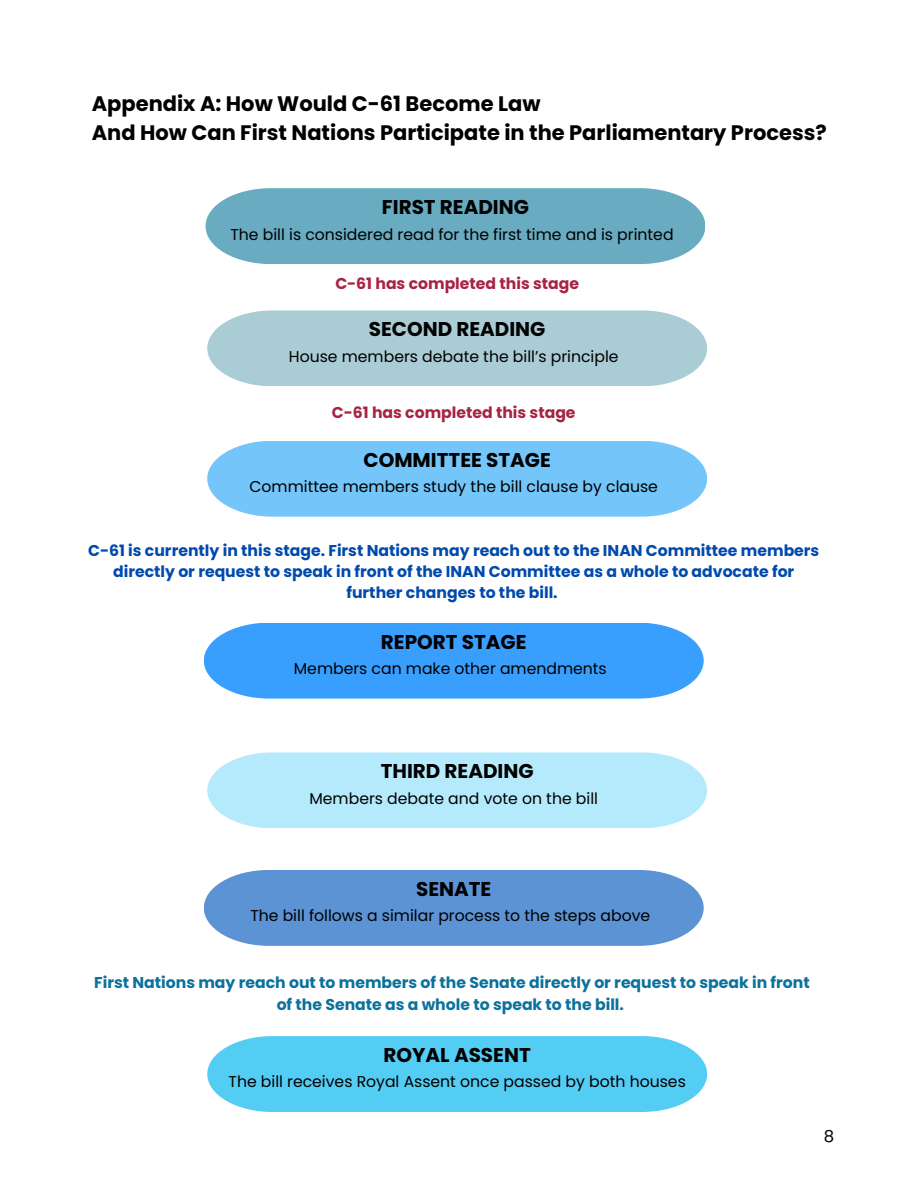
<style>
.page{position:relative;width:918px;height:1188px;background:#fff}
.page>*{position:absolute;margin:0;border:0;box-sizing:border-box;transform-origin:0 0}
.t1{font:700 21px/29.2px "Poppins";color:#000}
.t2{font:700 19.95px "Poppins";color:#000}
.t3{font:16.5px "Poppins";color:#000}
.t4{font:15.6px "Poppins";color:#000}
.t5{font:700 15.6px/21.3px "Poppins";color:#004aad;text-align:center}
.t6{font:700 15.6px/21.3px "Poppins";color:#0a729c;text-align:center}
.t7{font:700 15.6px "Poppins";color:#a82342}
</style>
<div class="page">
<div style="left:206px;top:188px;width:499px;height:76px;background:#69abc1"></div>
<div style="left:207px;top:310px;width:500px;height:76px;background:#aaccd4"></div>
<svg style="left:207px;top:441px;width:500px;height:76px;background:#7cc8f9"></svg>
<svg style="left:204px;top:623px;width:500px;height:76px;background:#44a4ff"></svg>
<div style="left:207px;top:752px;width:500px;height:76px;background:#b4eafc"></div>
<svg style="left:204px;top:870px;width:500px;height:76px;background:#6599d7"></svg>
<svg style="left:207px;top:1036px;width:500px;height:76px;background:#5dcff5"></svg>
<h1 class="t1" style="left:92px;top:89px;width:736px">Appendix A: How Would C-61 Become Law<br>And How Can First Nations Participate in the Parliamentary Process?</h1>
<h2 class="t2" style="left:382px;top:193px;width:149px">FIRST READING</h2>
<h1 class="t4" style="left:230px;top:223px;width:445px">The bill is considered read for the first time and is printed</h1>
<p class="t7" style="left:335px;top:273px;width:245px">C-61 has completed this stage</p>
<p class="t2" style="left:369px;top:316px;width:178px">SECOND READING</p>
<h3 class="t4" style="left:289px;top:345px;width:331px">House members debate the bill’s principle</h3>
<h3 class="t7" style="left:332px;top:401px;width:245px">C-61 has completed this stage</h3>
<h1 class="t2" style="left:363px;top:446px;width:189px">COMMITTEE STAGE</h1>
<p class="t4" style="left:249px;top:476px;width:410px">Committee members study the bill clause by clause</p>
<h1 class="t5" style="left:88px;top:539px;width:733px">C-61 is currently in this stage. First Nations may reach out to the INAN Committee members directly or request to speak in front of the INAN Committee as a whole to advocate for further changes to the bill.</h1>
<h3 class="t2" style="left:381px;top:628px;width:147px">REPORT STAGE</h3>
<h1 class="t4" style="left:294px;top:658px;width:315px">Members can make other amendments</h1>
<p class="t2" style="left:381px;top:758px;width:154px">THIRD READING</p>
<h3 class="t4" style="left:309px;top:787px;width:290px">Members debate and vote on the bill</h3>
<h1 class="t2" style="left:416px;top:875px;width:77px">SENATE</h1>
<p class="t4" style="left:250px;top:905px;width:401px">The bill follows a similar process to the steps above</p>
<p class="t6" style="left:94px;top:972px;width:717px">First Nations may reach out to members of the Senate directly or request to speak in front of the Senate as a whole to speak to the bill.</p>
<h1 class="t2" style="left:384px;top:1041px;width:149px">ROYAL ASSENT</h1>
<p class="t4" style="left:229px;top:1071px;width:459px">The bill receives Royal Assent once passed by both houses</p>
<p class="t3" style="left:824px;top:1124px;width:12px">8</p>
</div>
